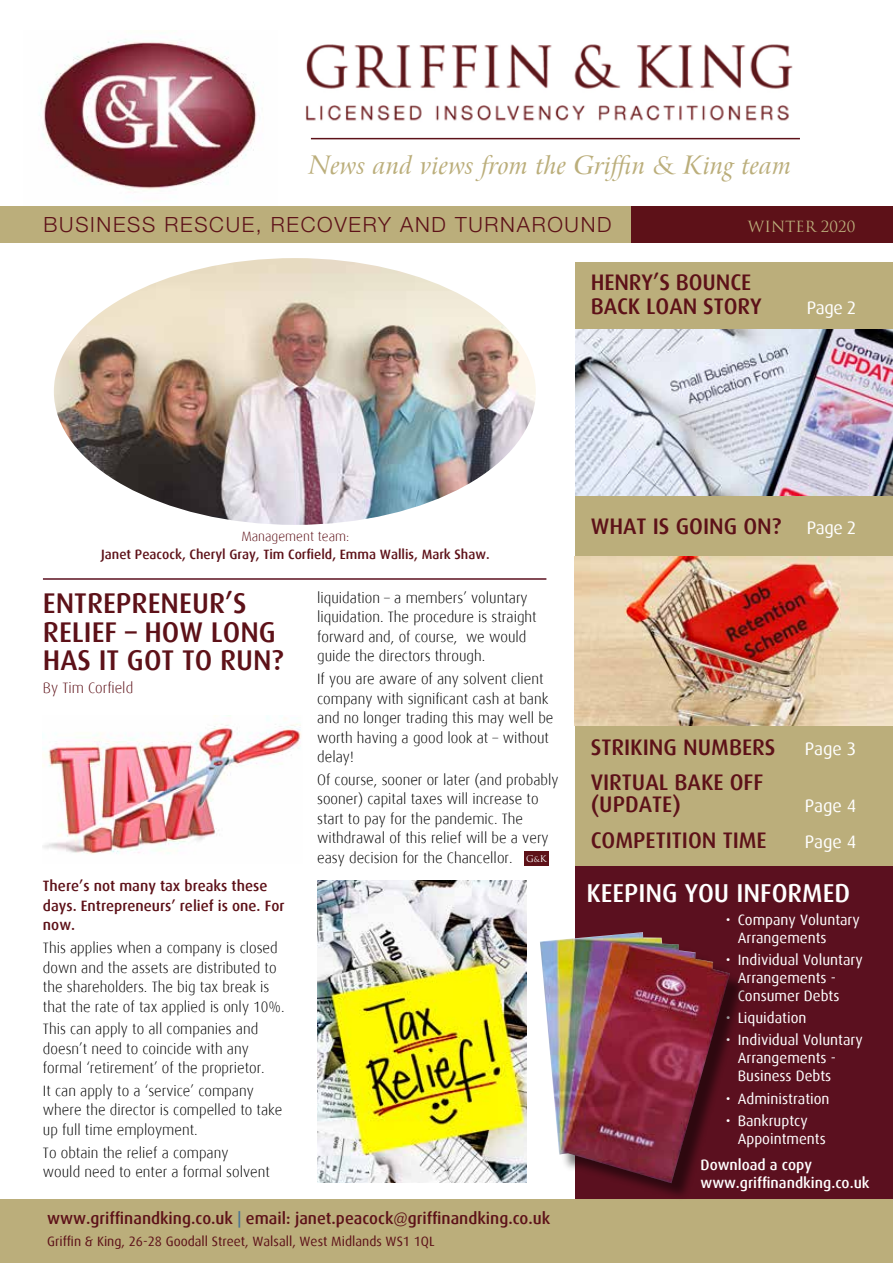
<style>
.page{position:relative;width:893px;height:1263px;background:#fff}
.page>*{position:absolute;margin:0;border:0;box-sizing:border-box;transform-origin:0 0}
.t1{font:500 28.5px/28.5px "Dax";color:#5d1118}
.t2{font:500 25.8px "Dax";color:#fff}
.t3{font:italic 25.5px "Arrus BT";color:#bbae7b}
.t4{font:500 22.5px/24px "Dax";color:#5d1118}
.t5{font:300 21px "Helvetica Neue LT Pro";letter-spacing:.08em;color:#5d1118}
.t6{font:18px "Dax";color:#fff}
.t7{font:500 16.5px "Dax";color:#5d1118}
.t8{font:300 15px/19.5px "Dax";color:#000}
.t9{font:15px/18px "Dax";color:#fff}
.t10{font:500 15px/19.5px "Dax";color:#5d1118}
.t11{font:500 15px/18px "Dax";color:#fff}
.t12{font:300 15px "Dax";color:#5d1118}
.t13{font:15px "Trajan Pro";color:#bbae7b}
.t14{font:13.5px "Dax";color:#5d1118}
.t15{font:500 13.5px "Dax";color:#5d1118}
.t16{font:300 13.5px "Dax";color:#5d1118}
.t17{font:9px "Trajan Pro";color:#fff}
.s1{font-size:7.5px}
.s2{color:#497593}
.s3{font-weight:400;font-size:18px;color:#fff}
</style>
<div class="page">
<div style="left:575px;top:262px;width:318px;height:610px;background:#bbae7b"></div>
<img style="left:39px;top:39px;width:218px;height:151px">
<div style="left:0;top:206px;width:646px;height:37px;background:#bbae7b"></div>
<div style="left:575px;top:867px;width:318px;height:396px;background:#5b101f"></div>
<div style="left:0;top:1199px;width:893px;height:64px;background:#bbae7b"></div>
<div style="left:542px;top:935px;width:206px;height:266px;background:#000;opacity:.5"></div>
<img style="left:540px;top:932px;width:190px;height:251px">
<div style="left:632px;top:206px;width:261px;height:37px;background:#5d1118"></div>
<img style="left:54px;top:258px;width:482px;height:267px">
<hr style="left:43px;top:578px;width:503px;height:2px;background:#5b101f">
<img style="left:575px;top:330px;width:318px;height:165px">
<img style="left:575px;top:556px;width:318px;height:169px">
<img style="left:318px;top:881px;width:208px;height:301px">
<div style="left:524px;top:851px;width:25px;height:15px;background:#5d1118"></div>
<img style="left:43px;top:715px;width:258px;height:139px">
<img style="left:305px;top:44px;width:488px;height:77px">
<hr style="left:311px;top:138px;width:489px;height:1px;background:#5d1118">
<h3 class="t3" style="left:309px;top:149px;width:484px">News and views from the Griffin &amp; King team</h3>
<h3 class="t5" style="left:44px;top:212px;width:569px">BUSINESS RESCUE, RECOVERY AND TURNAROUND</h3>
<p class="t13" style="left:748px;top:217px;width:109px">WINTER 2020</p>
<h3 class="t4" style="left:591px;top:271px;width:172px">HENRY’S BOUNCE<br>BACK LOAN STORY</h3>
<p class="t6" style="left:807px;top:298px;width:51px">Page 2</p>
<p class="t16" style="left:241px;top:529px;width:109px">Management team:</p>
<p class="t15" style="left:101px;top:547px;width:390px">Janet Peacock, Cheryl Gray, Tim Corfield, Emma Wallis, Mark Shaw.</p>
<h1 class="t1" style="left:43px;top:589px;width:242px">ENTREPRENEUR’S<br>RELIEF – HOW LONG<br>HAS IT GOT TO RUN?</h1>
<p class="t12" style="left:43px;top:680px;width:92px">By Tim Corfield</p>
<p class="t10" style="left:43px;top:876px;width:243px">There’s not many tax breaks these days. Entrepreneurs’ relief is one. For now.</p>
<p class="t8" style="left:43px;top:938px;width:243px">This applies when a company is closed down and the assets are distributed to the shareholders. The big tax break is that the rate of tax applied is only 10%.</p>
<p class="t8" style="left:43px;top:1019px;width:223px">This can apply to all companies and doesn’t need to coincide with any formal ‘retirement’ of the proprietor.</p>
<p class="t8" style="left:43px;top:1081px;width:241px">It can apply to a ‘service’ company where the director is compelled to take up full time employment.</p>
<p class="t8" style="left:43px;top:1143px;width:228px">To obtain the relief a company<br>would need to enter a formal solvent</p>
<p class="t8" style="left:317px;top:588px;width:221px">liquidation – a members’ voluntary liquidation. The procedure is straight forward and, of course, we would guide the directors through.</p>
<p class="t8" style="left:317px;top:669px;width:238px">If you are aware of any solvent client company with significant cash at bank and no longer trading this may well be worth having a good look at – without delay!</p>
<p class="t8" style="left:317px;top:770px;width:243px">Of course, sooner or later (and probably sooner) capital taxes will increase to start to pay for the pandemic. The withdrawal of this relief will be a very easy decision for the Chancellor.</p>
<p class="t17" style="left:526px;top:853px;width:22px">G<span class="s1">&amp;</span>K</p>
<p class="t7" style="left:47px;top:1209px;width:505px">www.griffinandking.co.uk <span class="s2">|</span> email: janet.peacock@griffinandking.co.uk</p>
<p class="t14" style="left:47px;top:1234px;width:389px">Griffin &amp; King, 26-28 Goodall Street, Walsall, West Midlands WS1 1QL</p>
<h3 class="t4" style="left:591px;top:514px;width:267px">WHAT IS GOING ON? <span class="s3">Page 2</span></h3>
<h3 class="t4" style="left:591px;top:735px;width:186px">STRIKING NUMBERS</h3>
<p class="t6" style="left:805px;top:738px;width:53px">Page 3</p>
<h3 class="t4" style="left:591px;top:771px;width:174px;line-height:22.5px">VIRTUAL BAKE OFF (UPDATE)</h3>
<p class="t6" style="left:805px;top:796px;width:53px">Page 4</p>
<h3 class="t4" style="left:591px;top:828px;width:178px">COMPETITION TIME</h3>
<p class="t6" style="left:805px;top:831px;width:53px">Page 4</p>
<h2 class="t2" style="left:586px;top:879px;width:265px">KEEPING YOU INFORMED</h2>
<p class="t9" style="left:738px;top:911px;width:124px;text-indent:-12px">• Company Voluntary<br>Arrangements</p>
<p class="t9" style="left:738px;top:951px;width:126px;text-indent:-12px">• Individual Voluntary<br>Arrangements -<br>Consumer Debts</p>
<p class="t9" style="left:726px;top:1009px;width:82px">• Liquidation</p>
<p class="t9" style="left:738px;top:1031px;width:126px;text-indent:-12px">• Individual Voluntary<br>Arrangements -<br>Business Debts</p>
<p class="t9" style="left:726px;top:1090px;width:105px">• Administration</p>
<p class="t9" style="left:738px;top:1112px;width:90px;text-indent:-12px">• Bankruptcy<br>Appointments</p>
<p class="t11" style="left:701px;top:1156px;width:170px">Download a copy www.griffinandking.co.uk</p>
</div>
